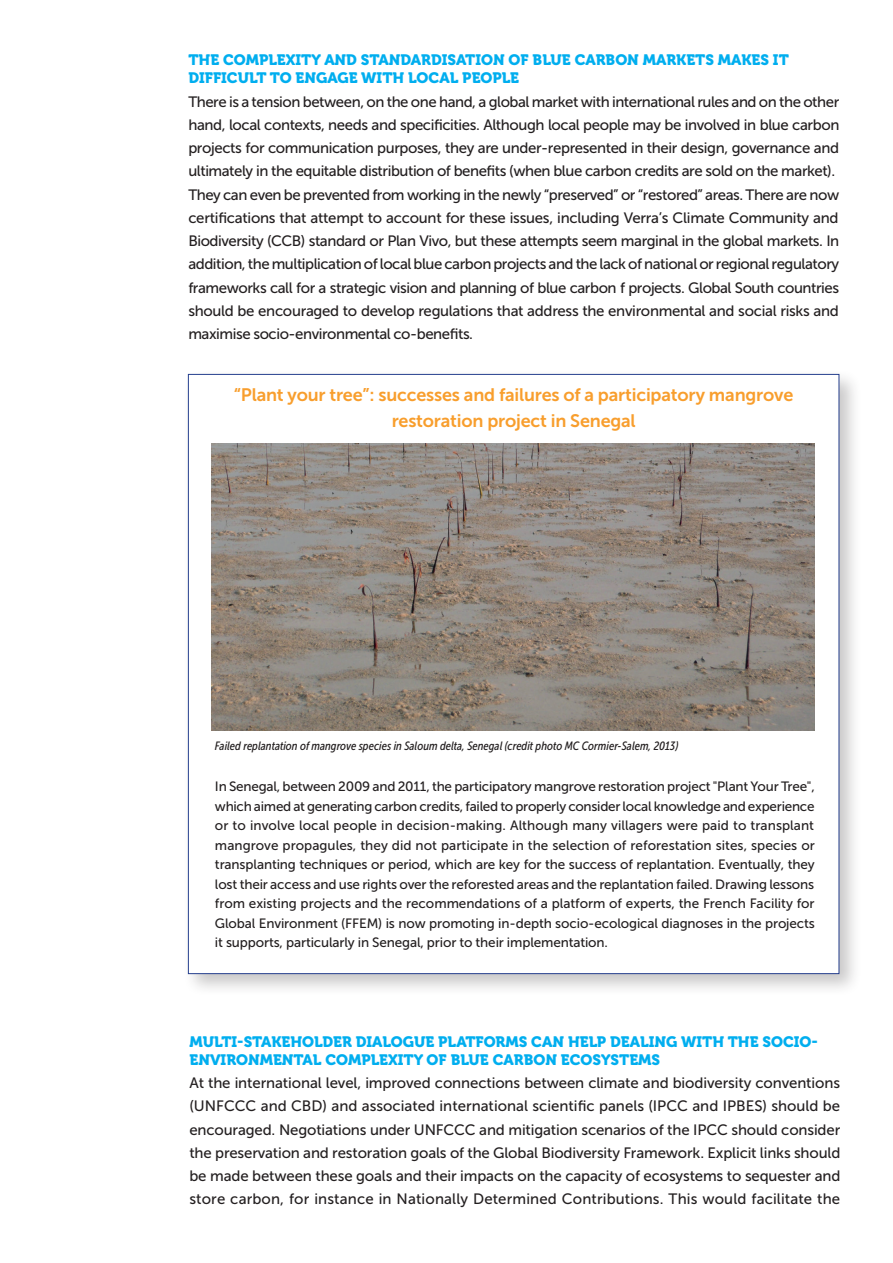
<style>
.page{position:relative;width:893px;height:1263px;background:#fff}
.page>*{position:absolute;margin:0;border:0;box-sizing:border-box;transform-origin:0 0}
.t1{font:18px/25.5px "Museo Sans 700";letter-spacing:-.01em;color:#f89e2d;text-align:center}
.t2{font:15px/23.2px "Museo Sans 500";letter-spacing:-.03em;color:#231f20}
.t3{font:15px/18px "Museo 900";color:#00aeef}
.t4{font:13.5px/19.5px "Museo Sans 500";letter-spacing:-.01em;color:#231f20;text-align:justify}
.t5{font:italic 12px "Museo Sans Cond 500";color:#231f20}
</style>
<div class="page">
<div style="left:182px;top:368px;width:680px;height:628px;background:#231f20;opacity:.25"></div>
<div style="left:188px;top:374px;width:651px;height:600px;background:#fff;border:1px solid #253f8e"></div>
<img style="left:211px;top:443px;width:603px;height:287px">
<p class="t3" style="left:188px;top:51px;width:602px">THE COMPLEXITY AND STANDARDISATION OF BLUE CARBON MARKETS MAKES IT<br>DIFFICULT TO ENGAGE WITH LOCAL PEOPLE</p>
<p class="t2" style="left:188px;top:90px;width:652px">There is a tension between, on the one hand, a global market with international rules and on the other hand, local contexts, needs and specificities. Although local people may be involved in blue carbon projects for communication purposes, they are under-represented in their design, governance and ultimately in the equitable distribution of benefits (when blue carbon credits are sold on the market).<br>They can even be prevented from working in the newly “preserved” or “restored” areas. There are now certifications that attempt to account for these issues, including Verra’s Climate Community and Biodiversity (CCB) standard or Plan Vivo, but these attempts seem marginal in the global markets. In addition, the multiplication of local blue carbon projects and the lack of national or regional regulatory frameworks call for a strategic vision and planning of blue carbon f projects. Global South countries should be encouraged to develop regulations that address the environmental and social risks and maximise socio-environmental co-benefits.</p>
<p class="t1" style="left:234px;top:382px;width:561px">“Plant your tree”: successes and failures of a participatory mangrove restoration project in Senegal</p>
<p class="t5" style="left:215px;top:739px;width:465px">Failed replantation of mangrove species in Saloum delta, Senegal (credit photo MC Cormier-Salem, 2013)</p>
<p class="t4" style="left:215px;top:777px;width:601px">In Senegal, between 2009 and 2011, the participatory mangrove restoration project "Plant Your Tree", which aimed at generating carbon credits, failed to properly consider local knowledge and experience or to involve local people in decision-making. Although many villagers were paid to transplant mangrove propagules, they did not participate in the selection of reforestation sites, species or transplanting techniques or period, which are key for the success of replantation. Eventually, they lost their access and use rights over the reforested areas and the replantation failed. Drawing lessons from existing projects and the recommendations of a platform of experts, the French Facility for Global Environment (FFEM) is now promoting in-depth socio-ecological diagnoses in the projects it supports, particularly in Senegal, prior to their implementation.</p>
<p class="t3" style="left:189px;top:1032px;width:630px">MULTI-STAKEHOLDER DIALOGUE PLATFORMS CAN HELP DEALING WITH THE SOCIO-<br>ENVIRONMENTAL COMPLEXITY OF BLUE CARBON ECOSYSTEMS</p>
<p class="t2" style="left:189px;top:1071px;width:652px;text-align:justify">At the international level, improved connections between climate and biodiversity conventions (UNFCCC and CBD) and associated international scientific panels (IPCC and IPBES) should be encouraged. Negotiations under UNFCCC and mitigation scenarios of the IPCC should consider the preservation and restoration goals of the Global Biodiversity Framework. Explicit links should be made between these goals and their impacts on the capacity of ecosystems to sequester and store carbon, for instance in Nationally Determined Contributions. This would facilitate the</p>
</div>
